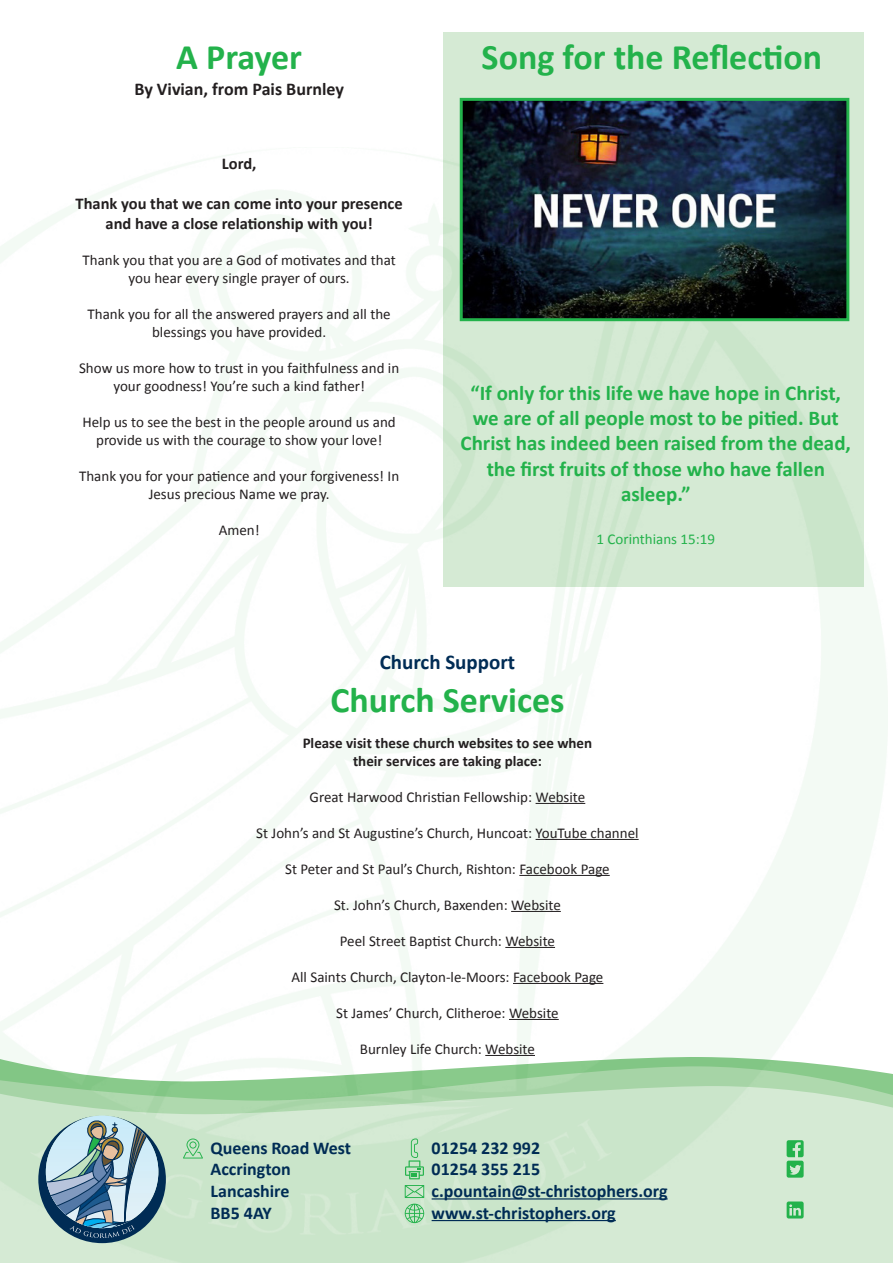
<style>
.page{position:relative;width:893px;height:1263px;background:#fff}
.page>*{position:absolute;margin:0;border:0;box-sizing:border-box;transform-origin:0 0}
.t1{font:700 36px "Calibri";color:#23b24b}
.t2{font:700 21px/25.2px "Calibri";color:#23b24b;text-align:center}
.t3{font:700 21px "Calibri";color:#002c55}
.t4{font:700 18px "Calibri";color:#002c55}
.t5{font:700 18px "Calibri";color:#231f20}
.t6{font:700 16.5px/19.8px "Calibri";color:#231f20;text-align:center}
.t7{font:15px/18px "Calibri";color:#231f20;text-align:center}
.t8{font:700 15px "Calibri";color:#231f20}
.t9{font:15px "Calibri";color:#23b24b}
</style>
<div class="page">
<div style="left:443px;top:32px;width:421px;height:555px;background:#d5ead4"></div>
<img style="left:0;top:148px;width:888px;height:1115px">
<hr style="left:536px;top:803px;width:49px;height:1px;background:#231f20">
<hr style="left:536px;top:839px;width:103px;height:1px;background:#231f20">
<hr style="left:519px;top:875px;width:91px;height:1px;background:#231f20">
<hr style="left:511px;top:911px;width:50px;height:1px;background:#231f20">
<hr style="left:505px;top:947px;width:50px;height:1px;background:#231f20">
<hr style="left:513px;top:983px;width:90px;height:1px;background:#231f20">
<hr style="left:509px;top:1019px;width:50px;height:1px;background:#231f20">
<hr style="left:485px;top:1055px;width:50px;height:1px;background:#231f20">
<svg style="left:38px;top:1115px;width:128px;height:128px;background:#8ba9b2"></svg>
<hr style="left:432px;top:1198px;width:236px;height:1px;background:#002c55">
<hr style="left:432px;top:1220px;width:184px;height:1px;background:#002c55">
<svg style="left:405px;top:1185px;width:19px;height:38px"></svg>
<svg style="left:405px;top:1138px;width:19px;height:41px"></svg>
<svg style="left:183px;top:1138px;width:20px;height:20px"></svg>
<svg style="left:787px;top:1140px;width:17px;height:38px"></svg>
<svg style="left:787px;top:1201px;width:17px;height:17px"></svg>
<img style="left:464px;top:102px;width:381px;height:215px">
<div style="left:460px;top:98px;width:389px;height:223px;border:3px solid #23b24b"></div>
<p class="t1" style="left:176px;top:32px;width:127px">A Prayer</p>
<p class="t5" style="left:134px;top:77px;width:211px">By Vivian, from Pais Burnley</p>
<p class="t6" style="left:222px;top:153px;width:36px">Lord,</p>
<p class="t6" style="left:76px;top:193px;width:329px">Thank you that we can come into your presence and have a close relationship with you!</p>
<p class="t7" style="left:83px;top:250px;width:315px">Thank you that you are a God of motivates and that you hear every single prayer of ours.</p>
<p class="t7" style="left:88px;top:304px;width:305px">Thank you for all the answered prayers and all the blessings you have provided.</p>
<p class="t7" style="left:79px;top:358px;width:322px">Show us more how to trust in you faithfulness and in your goodness! You’re such a kind father!</p>
<p class="t7" style="left:82px;top:412px;width:315px">Help us to see the best in the people around us and provide us with the courage to show your love!</p>
<p class="t7" style="left:79px;top:466px;width:322px">Thank you for your patience and your forgiveness! In<br>Jesus precious Name we pray.</p>
<p class="t7" style="left:219px;top:520px;width:42px">Amen!</p>
<p class="t1" style="left:482px;top:32px;width:342px">Song for the Reflection</p>
<p class="t2" style="left:461px;top:380px;width:392px">“If only for this life we have hope in Christ, we are of all people most to be pitied. But Christ has indeed been raised from the dead, the first fruits of those who have fallen asleep.”</p>
<p class="t9" style="left:597px;top:528px;width:120px">1 Corinthians 15:19</p>
<p class="t3" style="left:380px;top:647px;width:137px">Church Support</p>
<p class="t1" style="left:330px;top:674px;width:236px">Church Services</p>
<p class="t8" style="left:303px;top:732px;width:291px">Please visit these church websites to see when</p>
<p class="t8" style="left:353px;top:750px;width:190px">their services are taking place:</p>
<p class="t7" style="left:310px;top:787px;width:277px">Great Harwood Christian Fellowship: Website</p>
<p class="t7" style="left:256px;top:823px;width:384px">St John’s and St Augustine’s Church, Huncoat: YouTube channel</p>
<p class="t7" style="left:285px;top:859px;width:326px">St Peter and St Paul’s Church, Rishton: Facebook Page</p>
<p class="t7" style="left:334px;top:895px;width:228px">St. John’s Church, Baxenden: Website</p>
<p class="t7" style="left:340px;top:931px;width:217px">Peel Street Baptist Church: Website</p>
<p class="t7" style="left:291px;top:967px;width:313px">All Saints Church, Clayton-le-Moors: Facebook Page</p>
<p class="t7" style="left:336px;top:1003px;width:224px">St James’ Church, Clitheroe: Website</p>
<p class="t7" style="left:360px;top:1039px;width:177px">Burnley Life Church: Website</p>
<p class="t4" style="left:211px;top:1135px;width:142px">Queens Road West</p>
<p class="t4" style="left:211px;top:1156px;width:82px">Accrington</p>
<p class="t4" style="left:211px;top:1178px;width:80px">Lancashire</p>
<p class="t4" style="left:211px;top:1200px;width:63px">BB5 4AY</p>
<p class="t4" style="left:432px;top:1135px;width:110px">01254 232 992</p>
<p class="t4" style="left:432px;top:1156px;width:110px">01254 355 215</p>
<p class="t4" style="left:432px;top:1178px;width:237px">c.pountain@st-christophers.org</p>
<p class="t4" style="left:432px;top:1200px;width:186px">www.st-christophers.org</p>
</div>
